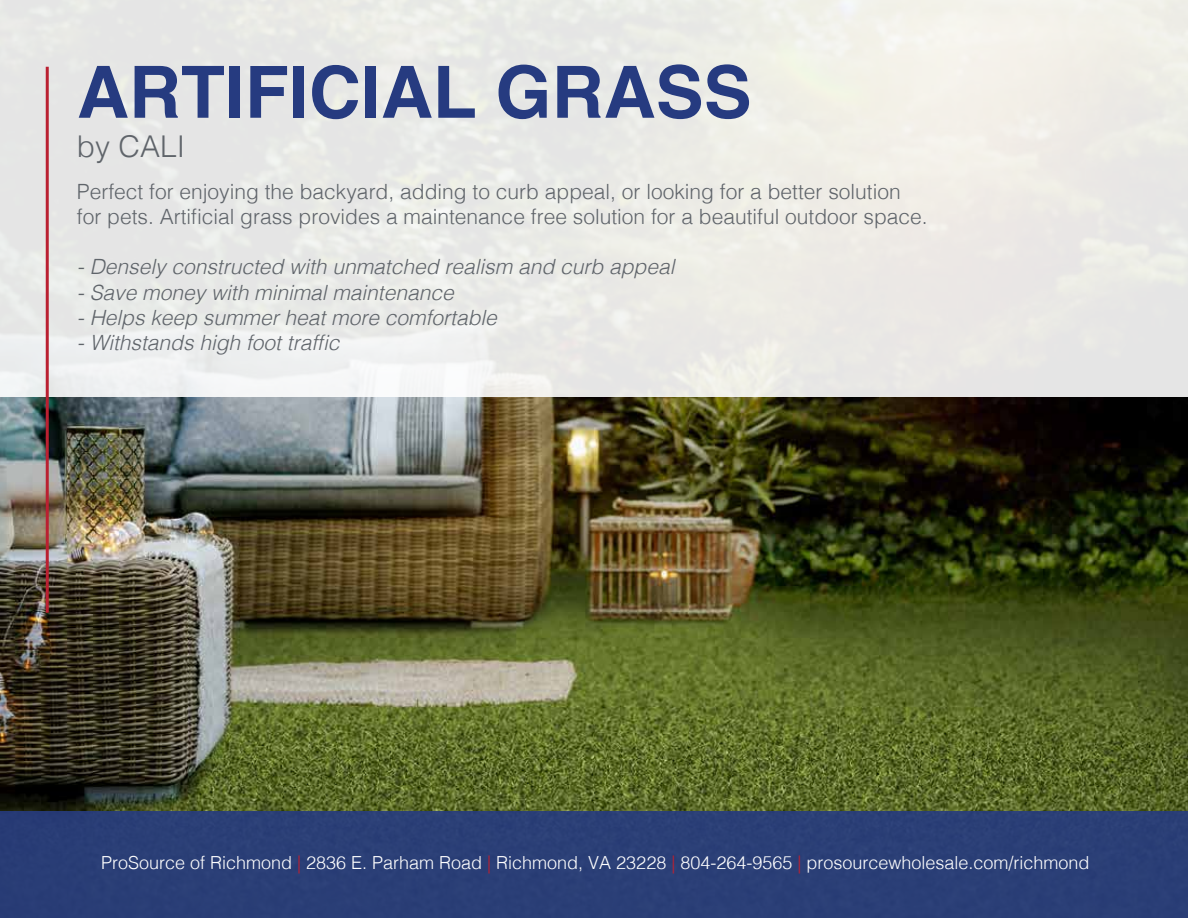
<style>
.page{position:relative;width:1188px;height:918px;background:#fff}
.page>*{position:absolute;margin:0;border:0;box-sizing:border-box;transform-origin:0 0}
.t1{font:700 72px "Helvetica";color:#263b80}
.t2{font:300 30px "Helvetica";color:#5f646a}
.t3{font:300 21px/25.2px "Helvetica";color:#5f646a}
.t4{font:italic 300 21px "Helvetica";color:#5f646a}
.t5{font:300 18px "Helvetica";color:#fff}
.s1{color:#ba2031}
</style>
<div class="page">
<img style="left:0;top:397px;width:1188px;height:414px">
<div style="left:0;top:0;width:1188px;height:397px;background:#ebeae6"></div>
<div style="left:0;top:811px;width:1188px;height:107px;background:#2a3e76"></div>
<hr style="left:46px;top:67px;width:3px;height:546px;background:#ba2031">
<h1 class="t1" style="left:77px;top:48px;width:676px">ARTIFICIAL GRASS</h1>
<h2 class="t2" style="left:77px;top:121px;width:110px">by CALI</h2>
<p class="t3" style="left:77px;top:177px;width:852px">Perfect for enjoying the backyard, adding to curb appeal, or looking for a better solution for pets. Artificial grass provides a maintenance free solution for a beautiful outdoor space.</p>
<p class="t4" style="left:77px;top:249px;width:599px">- Densely constructed with unmatched realism and curb appeal</p>
<p class="t4" style="left:77px;top:274px;width:378px">- Save money with minimal maintenance</p>
<p class="t4" style="left:77px;top:300px;width:422px">- Helps keep summer heat more comfortable</p>
<p class="t4" style="left:77px;top:325px;width:264px">- Withstands high foot traffic</p>
<p class="t5" style="left:101px;top:847px;width:990px">ProSource of Richmond <span class="s1">|</span> 2836 E. Parham Road <span class="s1">|</span> Richmond, VA 23228 <span class="s1">|</span> 804-264-9565 <span class="s1">|</span> prosourcewholesale.com/richmond</p>
</div>
